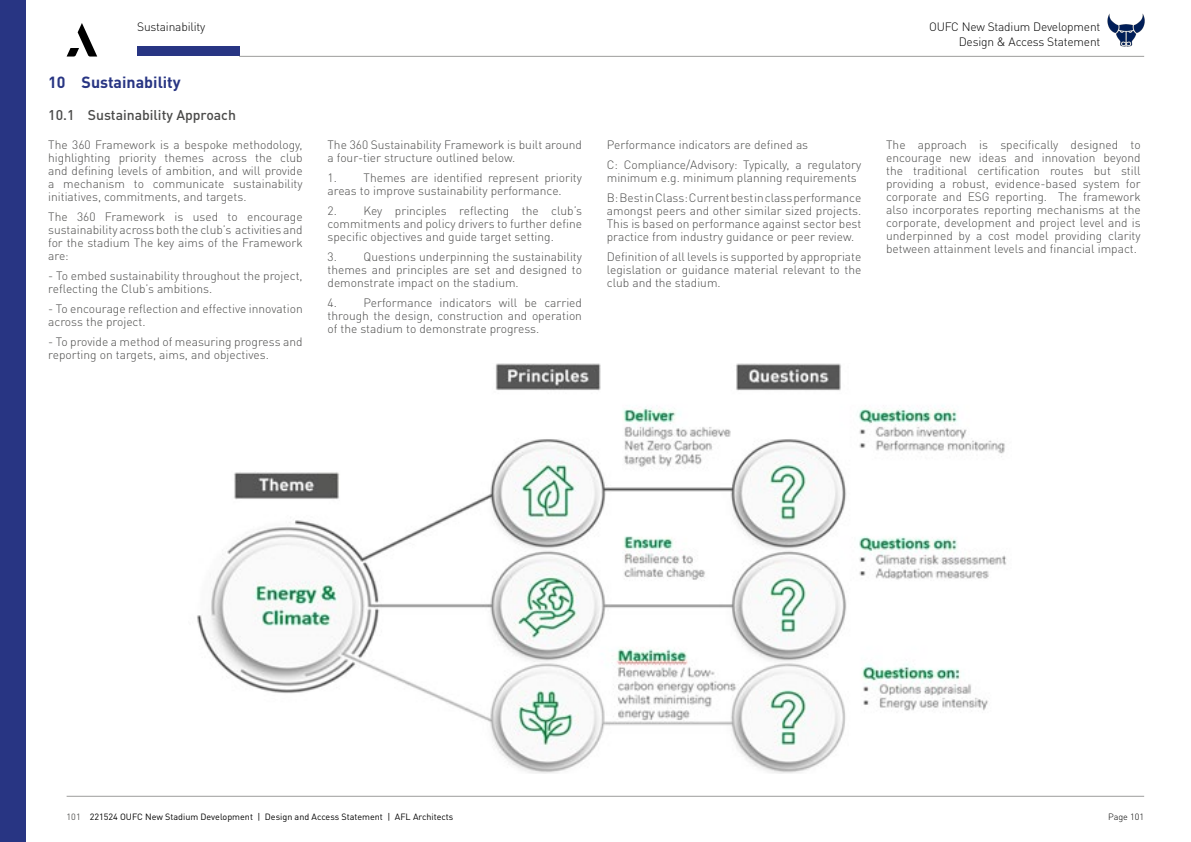
<style>
.page{position:relative;width:1191px;height:842px;background:#fff}
.page>*{position:absolute;margin:0;border:0;box-sizing:border-box;transform-origin:0 0}
.t1{font:700 16px "DINOT";color:#283583}
.t2{font:500 14px "DINOT";color:#4a4a49}
.t3{font:300 12px/13px "DINOT";color:#4a4a49;text-align:justify}
.t4{font:300 12px/14.4px "DIN Pro";letter-spacing:-.015em;color:#000;text-align:right}
.t5{font:9px "DINOT";color:#000}
.t6{font:300 9px "DINOT";color:#000}
.s1{color:#575756}
</style>
<div class="page">
<div style="left:0;top:0;width:26px;height:842px;background:#283583"></div>
<hr style="left:67px;top:796px;width:1077px;height:1px;background:#9d9d9c">
<div style="left:137px;top:46px;width:102px;height:10px;background:#283583"></div>
<svg style="left:67px;top:23px;width:30px;height:34px"></svg>
<hr style="left:239px;top:56px;width:905px;height:1px;background:#9d9d9c">
<img style="left:1107px;top:14px;width:37px;height:33px">
<img style="left:197px;top:363px;width:810px;height:411px">
<p class="t4" style="left:137px;top:18px;width:70px">Sustainability</p>
<p class="t4" style="left:929px;top:19px;width:173px">OUFC New Stadium Development<br>Design &amp; Access Statement</p>
<h1 class="t1" style="left:48px;top:72px;width:134px">10 Sustainability</h1>
<p class="t2" style="left:48px;top:106px;width:189px">10.1 Sustainability Approach</p>
<p class="t3" style="left:48px;top:138px;width:256px">The 360 Framework is a bespoke methodology, highlighting priority themes across the club and defining levels of ambition, and will provide a mechanism to communicate sustainability initiatives, commitments, and targets.</p>
<p class="t3" style="left:48px;top:210px;width:256px">The 360 Framework is used to encourage sustainability across both the club’s activities and for the stadium The key aims of the Framework are:</p>
<p class="t3" style="left:48px;top:269px;width:256px">- To embed sustainability throughout the project, reflecting the Club’s ambitions.</p>
<p class="t3" style="left:48px;top:302px;width:256px">- To encourage reflection and effective innovation across the project.</p>
<p class="t3" style="left:48px;top:335px;width:256px">- To provide a method of measuring progress and reporting on targets, aims, and objectives.</p>
<p class="t3" style="left:327px;top:138px;width:256px">The 360 Sustainability Framework is built around a four-tier structure outlined below.</p>
<p class="t3" style="left:327px;top:171px;width:256px">1. Themes are identified represent priority areas to improve sustainability performance.</p>
<p class="t3" style="left:327px;top:204px;width:256px">2. Key principles reflecting the club’s commitments and policy drivers to further define specific objectives and guide target setting.</p>
<p class="t3" style="left:327px;top:250px;width:256px">3. Questions underpinning the sustainability themes and principles are set and designed to demonstrate impact on the stadium.</p>
<p class="t3" style="left:327px;top:296px;width:256px">4. Performance indicators will be carried through the design, construction and operation of the stadium to demonstrate progress.</p>
<p class="t3" style="left:607px;top:134px;width:256px;line-height:20.1px">Performance indicators are defined as<br>C: Compliance/Advisory: Typically, a regulatory</p>
<p class="t3" style="left:607px;top:167px;width:256px;line-height:20.1px">minimum e.g. minimum planning requirements<br>B: Best in Class: Current best in class performance</p>
<p class="t3" style="left:607px;top:204px;width:256px">amongst peers and other similar sized projects.<br>This is based on performance against sector best practice from industry guidance or peer review.</p>
<p class="t3" style="left:607px;top:250px;width:256px">Definition of all levels is supported by appropriate legislation or guidance material relevant to the club and the stadium.</p>
<p class="t3" style="left:886px;top:138px;width:256px">The approach is specifically designed to encourage new ideas and innovation beyond the traditional certification routes but still providing a robust, evidence-based system for corporate and ESG reporting. The framework also incorporates reporting mechanisms at the corporate, development and project level and is underpinned by a cost model providing clarity between attainment levels and financial impact.</p>
<p class="t5" style="left:67px;top:811px;width:388px"><span class="s1">101</span> 221524 OUFC New Stadium Development | Design and Access Statement | AFL Architects</p>
<p class="t6" style="left:1108px;top:811px;width:38px">Page 101</p>
</div>
